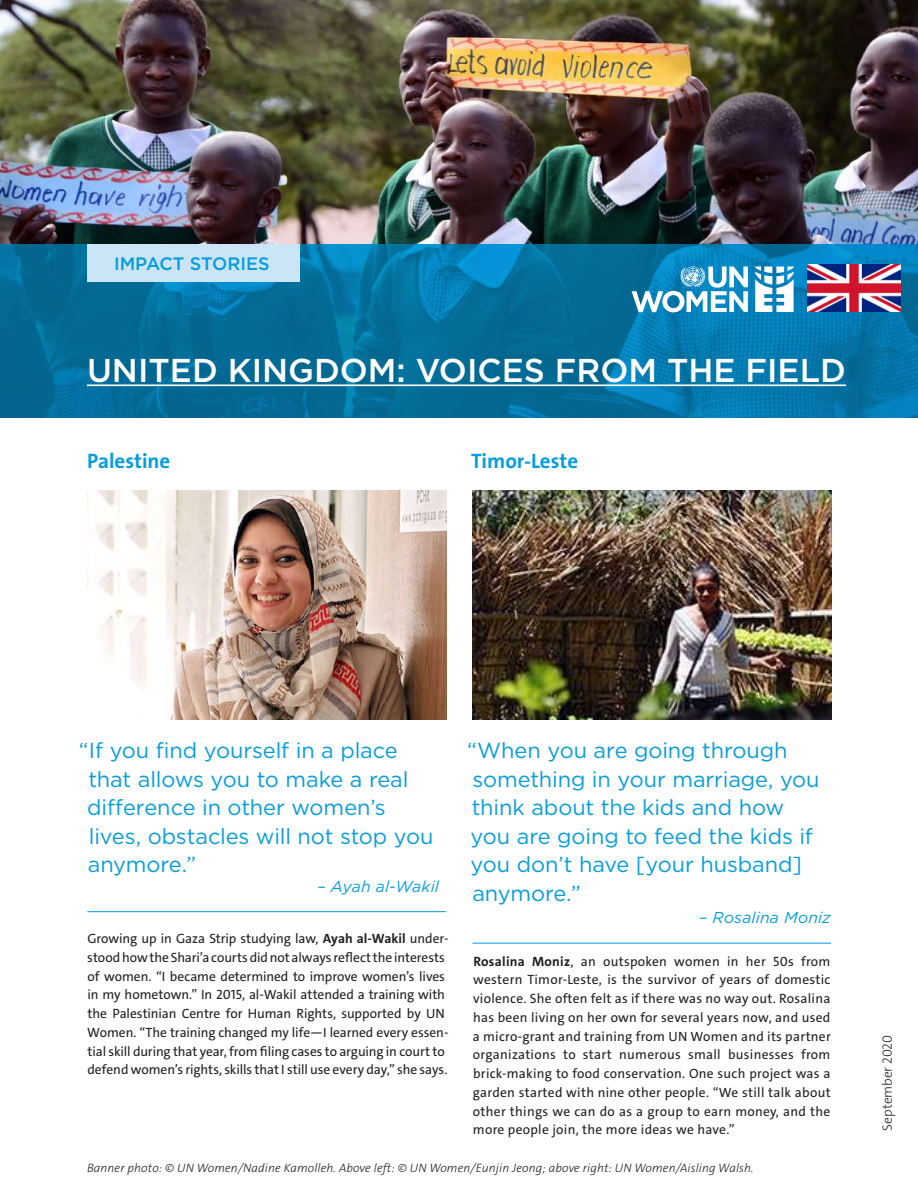
<style>
.page{position:relative;width:918px;height:1188px;background:#fff}
.page>*{position:absolute;margin:0;border:0;box-sizing:border-box;transform-origin:0 0}
.t1{font:500 33px "Gotham";color:#fff}
.t2{font:21.75px/28.5px "Gotham";letter-spacing:-.005em;color:#069ddc}
.t3{font:700 21px "The Sans";color:#069ddc}
.t4{font:500 18px "Gotham";color:#069ddc}
.t5{font:italic 15.75px "Gotham";letter-spacing:.01em;color:#069ddc}
.t6{font:13.5px/18.8px "The Sans C4 s";letter-spacing:-.005em;color:#231f20}
.t7{font:300 13.5px "The Sans C4 s";letter-spacing:-.005em;color:#231f20}
.t8{font:italic 300 12.15px "The Sans C4 s";letter-spacing:.01em;color:#231f20}
.s1{font-weight:700}
</style>
<div class="page">
<img style="left:0;top:0;width:918px;height:244px">
<hr style="left:87px;top:911px;width:359px;height:1px;background:#069ddc">
<hr style="left:472px;top:943px;width:359px;height:1px;background:#069ddc">
<svg style="left:0;top:244px;width:918px;height:173px;background:#0371a0"></svg>
<svg style="left:632px;top:266px;width:116px;height:46px"></svg>
<svg style="left:755px;top:267px;width:39px;height:45px"></svg>
<hr style="left:87px;top:384px;width:759px;height:2px;background:#fff">
<img style="left:87px;top:491px;width:359px;height:228px">
<img style="left:472px;top:491px;width:360px;height:228px">
<div style="left:87px;top:244px;width:212px;height:38px;background:#cbe4f6"></div>
<img style="left:807px;top:264px;width:94px;height:47px">
<h3 class="t4" style="left:114px;top:252px;width:157px">IMPACT STORIES</h3>
<h1 class="t1" style="left:87px;top:349px;width:760px">UNITED KINGDOM: VOICES FROM THE FIELD</h1>
<h3 class="t3" style="left:87px;top:444px;width:85px">Palestine</h3>
<h3 class="t3" style="left:471px;top:444px;width:109px">Timor-Leste</h3>
<h2 class="t2" style="left:87px;top:736px;width:348px;text-indent:-8px">“If you find yourself in a place that allows you to make a real difference in other women’s lives, obstacles will not stop you anymore.”</h2>
<p class="t5" style="left:318px;top:876px;width:123px">– Ayah al-Wakil</p>
<p class="t6" style="left:87px;top:929px;width:363px">Growing up in Gaza Strip studying law, <span class="s1">Ayah al-Wakil</span> under&shy;stood how the Shari’a courts did not always reflect the interests of women. “I became determined to improve women’s lives in my hometown.” In 2015, al-Wakil attended a training with the Palestinian Centre for Human Rights, supported by UN Women. “The training changed my life—I learned every essen&shy;tial skill during that year, from filing cases to arguing in court to defend women’s rights, skills that I still use every day,” she says.</p>
<h2 class="t2" style="left:467px;top:736px;width:354px">“When you are going through something in your marriage, you think about the kids and how you are going to feed the kids if you don’t have [your husband] anymore.”</h2>
<p class="t5" style="left:699px;top:908px;width:133px">– Rosalina Moniz</p>
<p class="t6" style="left:473px;top:952px;width:360px;text-align:justify"><span class="s1">Rosalina Moniz</span>, an outspoken women in her 50s from western Timor-Leste, is the survivor of years of domestic violence. She often felt as if there was no way out. Rosalina has been living on her own for several years now, and used a micro-grant and training from UN Women and its partner organizations to start numerous small businesses from brick-making to food conservation. One such project was a garden started with nine other people. “We still talk about other things we can do as a group to earn money, and the more people join, the more ideas we have.”</p>
<p class="t8" style="left:87px;top:1160px;width:668px">Banner photo: © UN Women/Nadine Kamolleh. Above left: © UN Women/Eunjin Jeong; above right: UN Women/Aisling Walsh.</p>
<p class="t7" style="left:879px;top:1131px;width:97px;rotate:-90deg">September 2020</p>
</div>
